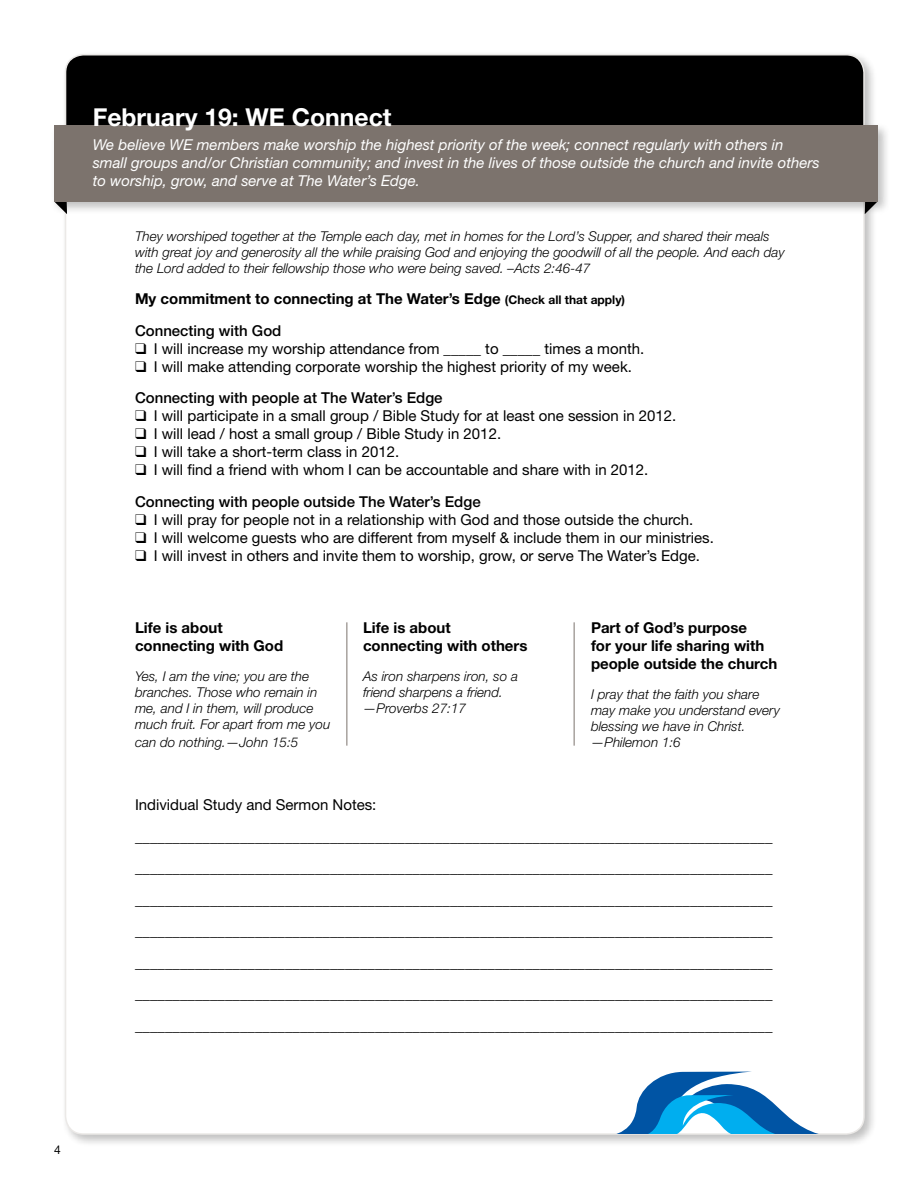
<style>
.page{position:relative;width:918px;height:1188px;background:#fff}
.page>*{position:absolute;margin:0;border:0;box-sizing:border-box;transform-origin:0 0}
.t1{font:700 24.75px "Helvetica Neue LT Std";color:#fff}
.t2{font:15px/31.5px "Helvetica Neue LT Std";color:#000}
.t3{font:italic 15px/18px "Helvetica Neue LT Std";color:#fff}
.t4{font:700 15px/18px "Helvetica Neue LT Std";color:#000}
.t5{font:italic 300 13.5px/16.2px "Helvetica Neue LT Std";color:#000}
.t6{font:12px "Helvetica Neue LT Std";color:#000}
.s1{font-size:12px}
.s2{font-weight:500}
</style>
<div class="page">
<div style="left:61px;top:50px;width:817px;height:1098px;background:#000;opacity:.25"></div>
<div style="left:66px;top:55px;width:798px;height:1079px;background:#fff;border-radius:18px"></div>
<div style="left:66px;top:55px;width:798px;height:110px;background:#000"></div>
<div style="left:50px;top:122px;width:840px;height:93px;background:#000;opacity:.25"></div>
<div style="left:54px;top:126px;width:824px;height:76px;background:#7c736d"></div>
<svg style="left:619px;top:1072px;width:196px;height:61px"></svg>
<hr style="left:346px;top:622px;width:1px;height:124px;background:#7c736d">
<hr style="left:574px;top:622px;width:1px;height:124px;background:#7c736d">
<h1 class="t1" style="left:93px;top:102px;width:300px">February 19: WE Connect</h1>
<p class="t3" style="left:93px;top:135px;width:729px">We believe WE members make worship the highest priority of the week; connect regularly with others in small groups and/or Christian community; and invest in the lives of those outside the church and invite others to worship, grow, and serve at The Water’s Edge.</p>
<p class="t5" style="left:135px;top:227px;width:651px">They worshiped together at the Temple each day, met in homes for the Lord’s Supper, and shared their meals with great joy and generosity all the while praising God and enjoying the goodwill of all the people. And each day the Lord added to their fellowship those who were being saved. –Acts 2:46-47</p>
<p class="t4" style="left:135px;top:283px;width:492px;line-height:31.5px">My commitment to connecting at The Water’s Edge <span class="s1">(Check all that apply)<br></span><span class="s2">Connecting with God</span></p>
<p class="t2" style="left:135px;top:333px;width:511px">❑ I will increase my worship attendance from _____ to _____ times a month.</p>
<p class="t2" style="left:135px;top:351px;width:498px">❑ I will make attending corporate worship the highest priority of my week.<br><span class="s2">Connecting with people at The Water’s Edge</span></p>
<p class="t2" style="left:135px;top:400px;width:543px">❑ I will participate in a small group / Bible Study for at least one session in 2012.</p>
<p class="t2" style="left:135px;top:418px;width:368px">❑ I will lead / host a small group / Bible Study in 2012.</p>
<p class="t2" style="left:135px;top:436px;width:266px">❑ I will take a short-term class in 2012.</p>
<p class="t2" style="left:135px;top:454px;width:515px">❑ I will find a friend with whom I can be accountable and share with in 2012.<br><span class="s2">Connecting with people outside The Water’s Edge</span></p>
<p class="t2" style="left:135px;top:504px;width:560px">❑ I will pray for people not in a relationship with God and those outside the church.</p>
<p class="t2" style="left:135px;top:522px;width:580px">❑ I will welcome guests who are different from myself &amp; include them in our ministries.</p>
<p class="t2" style="left:135px;top:540px;width:567px">❑ I will invest in others and invite them to worship, grow, or serve The Water’s Edge.</p>
<p class="t4" style="left:135px;top:618px;width:150px">Life is about connecting with God</p>
<p class="t5" style="left:135px;top:668px;width:197px">Yes, I am the vine; you are the branches. Those who remain in me, and I in them, will produce much fruit. For apart from me you</p>
<p class="t5" style="left:135px;top:734px;width:165px">can do nothing.—John 15:5</p>
<p class="t4" style="left:363px;top:618px;width:166px">Life is about connecting with others</p>
<p class="t5" style="left:363px;top:668px;width:157px">As iron sharpens iron, so a friend sharpens a friend. —Proverbs 27:17</p>
<p class="t4" style="left:591px;top:618px;width:188px">Part of God’s purpose<br>for your life sharing with people outside the church</p>
<p class="t5" style="left:591px;top:686px;width:191px">I pray that the faith you share may make you understand every blessing we have in Christ. —Philemon 1:6</p>
<p class="t2" style="left:135px;top:789px;width:639px">Individual Study and Sermon Notes: _____________________________________________________________________________________ _____________________________________________________________________________________ _____________________________________________________________________________________ _____________________________________________________________________________________ _____________________________________________________________________________________ _____________________________________________________________________________________ _____________________________________________________________________________________</p>
<p class="t6" style="left:54px;top:1143px;width:8px">4</p>
</div>
